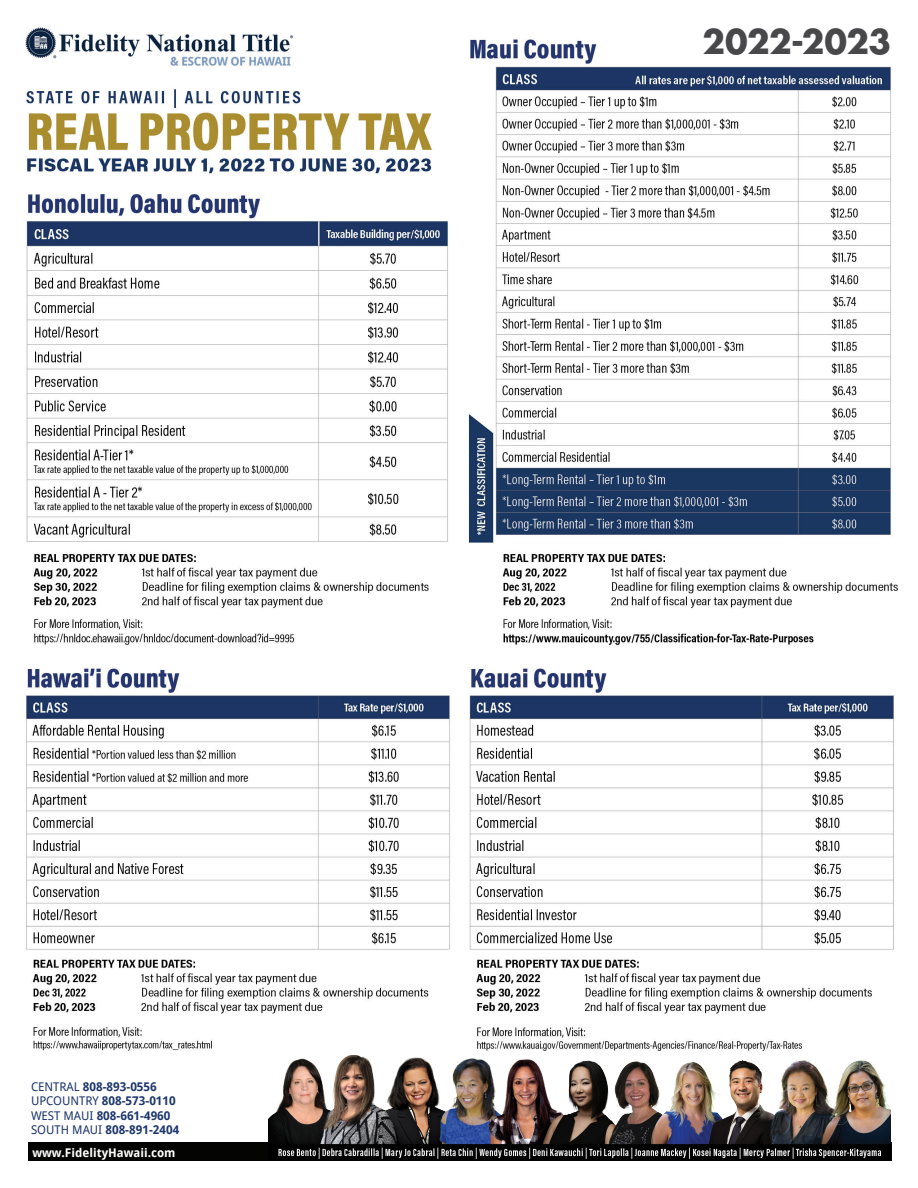
<style>
.page{position:relative;width:918px;height:1188px;background:#fff}
.page>*{position:absolute;margin:0;border:0;box-sizing:border-box;transform-origin:0 0}
.t1{font:700 33px "Futura Std";letter-spacing:-.015em;color:#48484b}
.t2{font:700 12px "Droid Sans";color:#1d366c}
.t3{font:700 12px "Droid Sans";color:#fff}
.s1{font-weight:400}
</style>
<div class="page">
<img style="left:25px;top:27px;width:873px;height:1024px">
<div style="left:28px;top:1143px;width:864px;height:18px;background:#040503"></div>
<img style="left:269px;top:1045px;width:622px;height:114px">
<p class="t2" style="left:31px;top:1078px;width:127px"><span class="s1">CENTRAL</span> 808-893-0556</p>
<p class="t2" style="left:31px;top:1092px;width:146px"><span class="s1">UPCOUNTRY</span> 808-573-0110</p>
<p class="t2" style="left:31px;top:1107px;width:141px"><span class="s1">WEST MAUI</span> 808-661-4960</p>
<p class="t2" style="left:31px;top:1121px;width:150px"><span class="s1">SOUTH MAUI</span> 808-891-2404</p>
<p class="t3" style="left:33px;top:1144px;width:145px">www.FidelityHawaii.com</p>
<p class="t1" style="left:703px;top:20px;width:190px">2022-2023</p>
</div>
